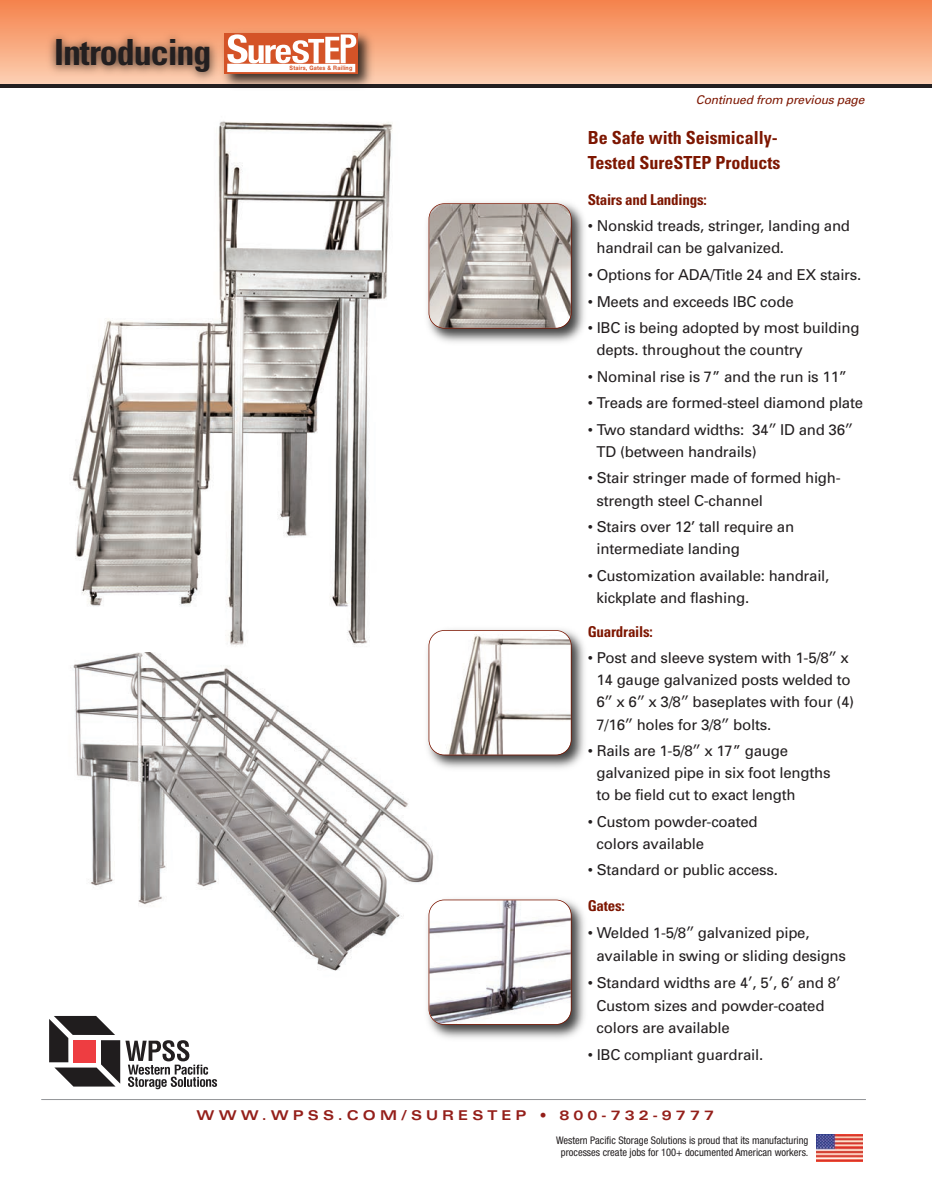
<style>
.page{position:relative;width:932px;height:1202px;background:#fff}
.page>*{position:absolute;margin:0;border:0;box-sizing:border-box;transform-origin:0 0}
.t1{font:700 condensed 36px "Univers";letter-spacing:-.03em;color:#231f20}
.t2{font:700 condensed 18px/25px "Univers";color:#7d1601}
.t3{font:15px/22px "Univers";letter-spacing:-.015em;color:#231f20}
.t4{font:700 condensed 15px "Univers";letter-spacing:-.015em;color:#7d1601}
.t5{font:700 expanded 13.5px "Univers";letter-spacing:.3em;color:#941f1a}
.t6{font:italic 12px "Univers";color:#7d1601}
.t7{font:condensed 10.5px/12.6px "Helvetica Neue";color:#231f20;text-align:center}
.t8{font:700 6.15px "Helvetica Neue";letter-spacing:.04em;color:#d45327;scale:.9 1}
.s1{font-family:"Lucida Grande"}
</style>
<div class="page">
<div style="left:0;top:0;width:932px;height:85px;background:linear-gradient(to bottom,#f5814a,#fcd0b3)"></div>
<hr style="left:0;top:85px;width:932px;height:3px;background:#231f20">
<hr style="left:41px;top:1099px;width:824px;height:1px;background:#939598">
<img style="left:41px;top:23px;width:393px;height:62px">
<img style="left:816px;top:1134px;width:46px;height:27px">
<img style="left:214px;top:23px;width:173px;height:62px">
<svg style="left:224px;top:34px;width:134px;height:40px"></svg>
<div style="left:227px;top:64px;width:128px;height:8px;background:#fff"></div>
<svg style="left:227px;top:34px;width:129px;height:29px"></svg>
<svg style="left:49px;top:1016px;width:168px;height:73px"></svg>
<img style="left:427px;top:202px;width:158px;height:141px">
<img style="left:429px;top:204px;width:142px;height:124px;border-radius:15px">
<div style="left:428px;top:203px;width:143px;height:125px;border:2px solid #7d1601;border-radius:16px"></div>
<img style="left:73px;top:652px;width:361px;height:319px">
<img style="left:421px;top:893px;width:164px;height:146px">
<img style="left:429px;top:900px;width:142px;height:124px;border-radius:15px">
<div style="left:428px;top:899px;width:143px;height:125px;border:2px solid #7d1601;border-radius:16px"></div>
<img style="left:421px;top:629px;width:164px;height:146px">
<img style="left:429px;top:631px;width:142px;height:123px;border-radius:15px">
<div style="left:428px;top:630px;width:143px;height:125px;border:2px solid #7d1601;border-radius:16px"></div>
<img style="left:72px;top:121px;width:321px;height:525px">
<p class="t1" style="left:54px;top:39px;width:159px">Introducing</p>
<p class="t8" style="left:289px;top:66px;width:71px">Stairs, Gates &amp; Railing</p>
<p class="t6" style="left:696px;top:95px;width:172px">Continued from previous page</p>
<p class="t2" style="left:587px;top:127px;width:194px">Be Safe with Seismically-<br>Tested SureSTEP Products</p>
<p class="t4" style="left:587px;top:194px;width:121px">Stairs and Landings:</p>
<p class="t3" style="left:596px;top:216px;width:255px;text-indent:-9px">• Nonskid treads, stringer, landing and handrail can be galvanized.</p>
<p class="t3" style="left:587px;top:265px;width:275px">• Options for ADA/Title 24 and EX stairs.</p>
<p class="t3" style="left:587px;top:291px;width:207px">• Meets and exceeds IBC code</p>
<p class="t3" style="left:596px;top:318px;width:264px;text-indent:-9px">• IBC is being adopted by most building depts. throughout the country</p>
<p class="t3" style="left:587px;top:367px;width:261px">• Nominal rise is 7” and the run is 11”</p>
<p class="t3" style="left:587px;top:393px;width:277px">• Treads are formed-steel diamond plate</p>
<p class="t3" style="left:596px;top:420px;width:258px;text-indent:-9px">• Two standard widths: 34<span class="s1">″</span> ID and 36<span class="s1">″<br></span>TD (between handrails)</p>
<p class="t3" style="left:596px;top:468px;width:246px;text-indent:-9px">• Stair stringer made of formed high&shy;strength steel C-channel</p>
<p class="t3" style="left:596px;top:517px;width:199px;text-indent:-9px">• Stairs over 12’ tall require an intermediate landing</p>
<p class="t3" style="left:596px;top:565px;width:234px;text-indent:-9px">• Customization available: handrail, kickplate and flashing.</p>
<p class="t4" style="left:587px;top:626px;width:67px">Guardrails:</p>
<p class="t3" style="left:596px;top:648px;width:259px;text-indent:-9px">• Post and sleeve system with 1-5/8<span class="s1">″</span> x 14 gauge galvanized posts welded to 6<span class="s1">″</span> x 6<span class="s1">″</span> x 3/8<span class="s1">″</span> baseplates with four (4)<br>7/16<span class="s1">″</span> holes for 3/8<span class="s1">″</span> bolts.</p>
<p class="t3" style="left:596px;top:741px;width:236px;text-indent:-9px">• Rails are 1-5/8<span class="s1">″</span> x 17” gauge galvanized pipe in six foot lengths to be field cut to exact length</p>
<p class="t3" style="left:596px;top:811px;width:163px;text-indent:-9px">• Custom powder-coated colors available</p>
<p class="t3" style="left:587px;top:860px;width:192px">• Standard or public access.</p>
<p class="t4" style="left:587px;top:900px;width:39px">Gates:</p>
<p class="t3" style="left:596px;top:922px;width:251px;line-height:22.6px;text-indent:-9px">• Welded 1-5/8<span class="s1">″</span> galvanized pipe, available in swing or sliding designs</p>
<p class="t3" style="left:596px;top:972px;width:246px;line-height:22.6px;text-indent:-9px">• Standard widths are 4<span class="s1">′</span>, 5<span class="s1">′</span>, 6<span class="s1">′</span> and 8<span class="s1">′<br></span>Custom sizes and powder-coated colors are available</p>
<p class="t3" style="left:587px;top:1045px;width:177px">• IBC compliant guardrail.</p>
<p class="t5" style="left:197px;top:1110px;width:519px">WWW.WPSS.COM/SURESTEP • 800-732-9777</p>
<p class="t7" style="left:556px;top:1134px;width:254px">Western Pacific Storage Solutions is proud that its manufacturing processes create jobs for 100+ documented American workers.</p>
</div>
